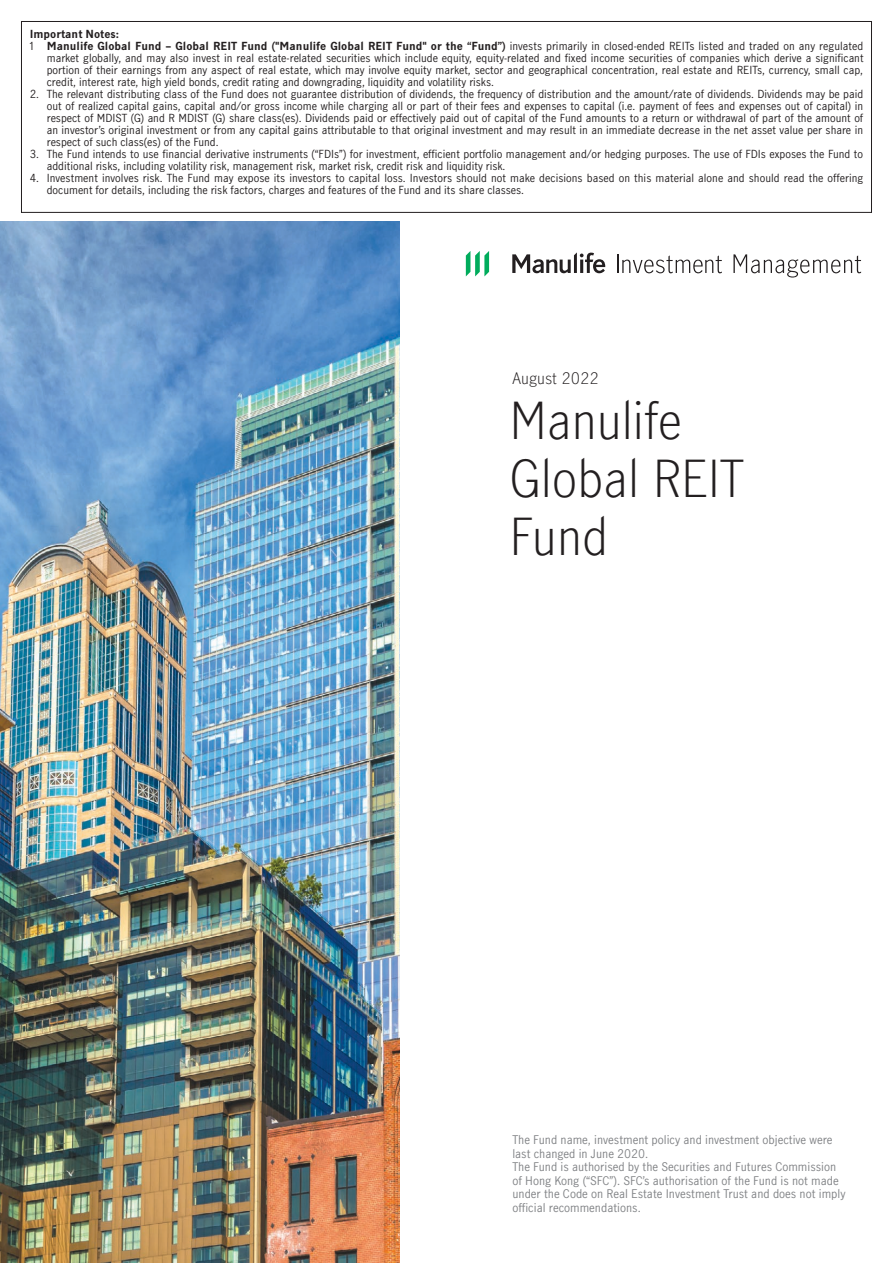
<style>
.page{position:relative;width:893px;height:1263px;background:#fff}
.page>*{position:absolute;margin:0;border:0;box-sizing:border-box;transform-origin:0 0}
.t1{font:300 48px/57.6px "Manulife JH Sans";color:#231f20}
.t2{font:300 15px "Manulife JH Sans";color:#231f20}
.t3{font:11.25px/13.5px "Manulife JH Sans";color:#808285}
.t4{font:10.5px/12px "Manulife JH Sans";color:#231f20}
.t5{font:700 10.5px "Manulife JH Sans";letter-spacing:.005em;color:#231f20}
.s1{font-weight:400}
</style>
<div class="page">
<div style="left:21px;top:21px;width:851px;height:192px;border:1px solid #231f20"></div>
<svg style="left:512px;top:252px;width:93px;height:21px"></svg>
<svg style="left:466px;top:251px;width:23px;height:25px"></svg>
<svg style="left:617px;top:254px;width:105px;height:19px"></svg>
<svg style="left:733px;top:254px;width:128px;height:24px"></svg>
<img style="left:0;top:221px;width:400px;height:1042px">
<p class="t5" style="left:30px;top:26px;width:91px">Important Notes:</p>
<p class="t5" style="left:30px;top:38px;width:835px"><span class="s1">1</span> Manulife Global Fund – Global REIT Fund ("Manulife Global REIT Fund" or the “Fund”) <span class="s1">invests primarily in closed-ended REITs listed and traded on any regulated</span></p>
<p class="t4" style="left:47px;top:51px;width:818px">market globally, and may also invest in real estate-related securities which include equity, equity-related and fixed income securities of companies which derive a significant</p>
<p class="t4" style="left:47px;top:63px;width:818px">portion of their earnings from any aspect of real estate, which may involve equity market, sector and geographical concentration, real estate and REITs, currency, small cap,</p>
<p class="t4" style="left:47px;top:75px;width:449px">credit, interest rate, high yield bonds, credit rating and downgrading, liquidity and volatility risks.</p>
<p class="t4" style="left:47px;top:87px;width:818px;text-align:justify;text-indent:-17px">2. The relevant distributing class of the Fund does not guarantee distribution of dividends, the frequency of distribution and the amount/rate of dividends. Dividends may be paid out of realized capital gains, capital and/or gross income while charging all or part of their fees and expenses to capital (i.e. payment of fees and expenses out of capital) in respect of MDIST (G) and R MDIST (G) share class(es). Dividends paid or effectively paid out of capital of the Fund amounts to a return or withdrawal of part of the amount of an investor’s original investment or from any capital gains attributable to that original investment and may result in an immediate decrease in the net asset value per share in respect of such class(es) of the Fund.</p>
<p class="t4" style="left:47px;top:147px;width:818px;text-indent:-17px">3. The Fund intends to use financial derivative instruments (“FDIs”) for investment, efficient portfolio management and/or hedging purposes. The use of FDIs exposes the Fund to additional risks, including volatility risk, management risk, market risk, credit risk and liquidity risk.</p>
<p class="t4" style="left:47px;top:171px;width:818px;text-indent:-17px">4. Investment involves risk. The Fund may expose its investors to capital loss. Investors should not make decisions based on this material alone and should read the offering document for details, including the risk factors, charges and features of the Fund and its share classes.</p>
<h2 class="t2" style="left:513px;top:367px;width:88px">August 2022</h2>
<h1 class="t1" style="left:510px;top:390px;width:236px">Manulife<br>Global REIT<br>Fund</h1>
<p class="t3" style="left:512px;top:1133px;width:335px">The Fund name, investment policy and investment objective were last changed in June 2020.<br>The Fund is authorised by the Securities and Futures Commission of Hong Kong (“SFC”). SFC’s authorisation of the Fund is not made under the Code on Real Estate Investment Trust and does not imply official recommendations.</p>
</div>
